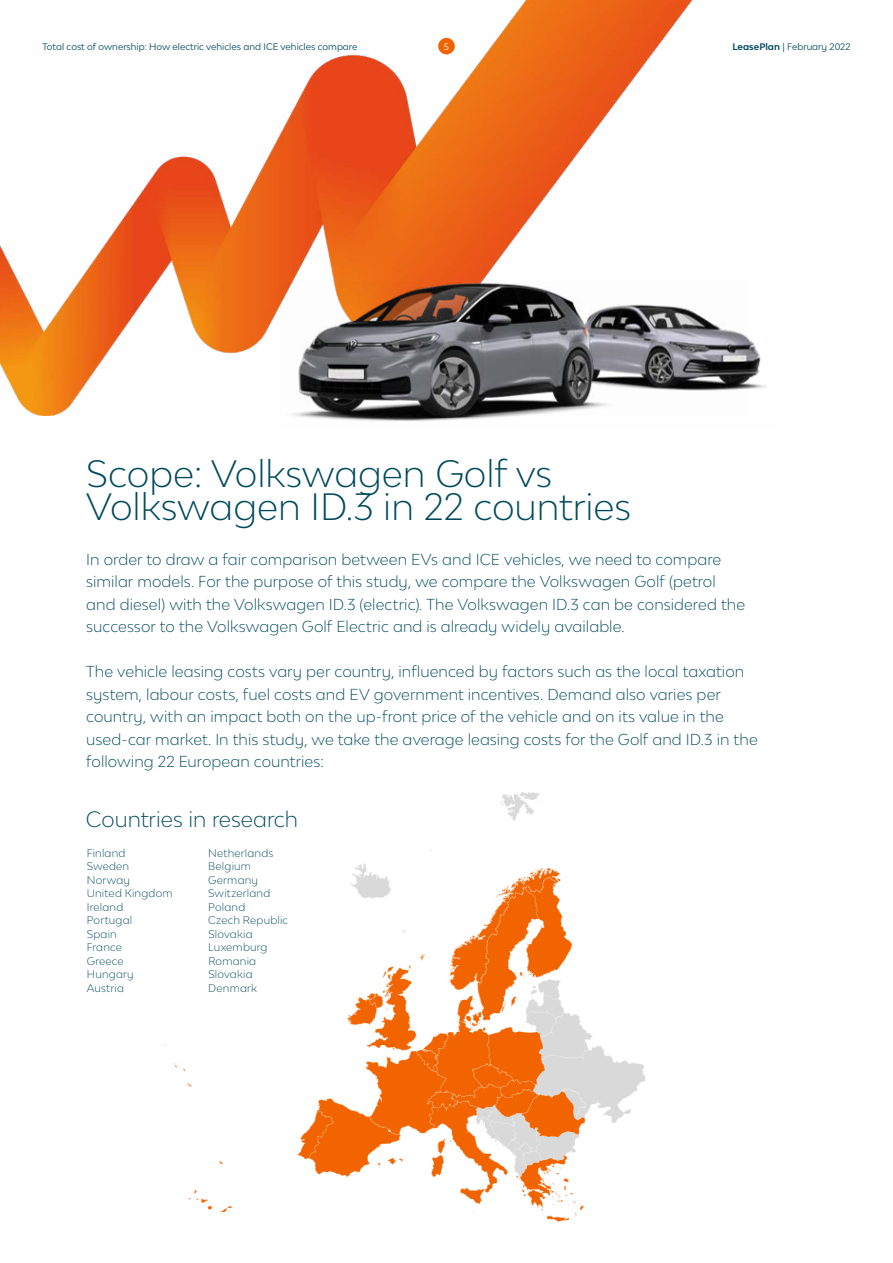
<style>
.page{position:relative;width:893px;height:1263px;background:#fff}
.page>*{position:absolute;margin:0;border:0;box-sizing:border-box;transform-origin:0 0}
.t1{font:300 36px/33px "Lease Plan";color:#004a5d}
.t2{font:300 21px "Lease Plan";color:#004a5d}
.t3{font:300 15px/22.5px "Lease Plan";letter-spacing:.005em;color:#004a5d}
.t4{font:300 10.5px "Lease Plan";letter-spacing:.02em;color:#004a5d}
.t5{font:9px "Lease Plan";color:#004a5d}
.t6{font:9px "Lease Plan";color:#fff}
.s1{font-weight:700}
</style>
<div class="page">
<img style="left:0;top:0;width:693px;height:416px">
<img style="left:216px;top:262px;width:550px;height:159px">
<div style="left:438px;top:38px;width:17px;height:16px;background:#f06400;border-radius:50%"></div>
<img style="left:164px;top:792px;width:482px;height:430px">
<p class="t5" style="left:43px;top:40px;width:316px">Total cost of ownership: How electric vehicles and ICE vehicles compare</p>
<p class="t6" style="left:444px;top:40px;width:7px">5</p>
<p class="t5" style="left:733px;top:40px;width:119px"><span class="s1">LeasePlan</span> | February 2022</p>
<h1 class="t1" style="left:86px;top:456px;width:547px">Scope: Volkswagen Golf vs<br>Volkswagen ID.3 in 22 countries</h1>
<p class="t3" style="left:86px;top:547px;width:660px">In order to draw a fair comparison between EVs and ICE vehicles, we need to compare similar models. For the purpose of this study, we compare the Volkswagen Golf (petrol and diesel) with the Volkswagen ID.3 (electric). The Volkswagen ID.3 can be considered the successor to the Volkswagen Golf Electric and is already widely available.</p>
<p class="t3" style="left:86px;top:660px;width:673px">The vehicle leasing costs vary per country, influenced by factors such as the local taxation system, labour costs, fuel costs and EV government incentives. Demand also varies per country, with an impact both on the up-front price of the vehicle and on its value in the used-car market. In this study, we take the average leasing costs for the Golf and ID.3 in the following 22 European countries:</p>
<h2 class="t2" style="left:86px;top:805px;width:214px">Countries in research</h2>
<p class="t4" style="left:87px;top:846px;width:40px">Finland</p>
<p class="t4" style="left:208px;top:846px;width:67px">Netherlands</p>
<p class="t4" style="left:87px;top:859px;width:44px">Sweden</p>
<p class="t4" style="left:208px;top:859px;width:44px">Belgium</p>
<p class="t4" style="left:87px;top:873px;width:45px">Norway</p>
<p class="t4" style="left:208px;top:873px;width:51px">Germany</p>
<p class="t4" style="left:87px;top:886px;width:87px">United Kingdom</p>
<p class="t4" style="left:208px;top:886px;width:64px">Switzerland</p>
<p class="t4" style="left:87px;top:900px;width:38px">Ireland</p>
<p class="t4" style="left:208px;top:900px;width:39px">Poland</p>
<p class="t4" style="left:87px;top:913px;width:47px">Portugal</p>
<p class="t4" style="left:208px;top:913px;width:81px">Czech Republic</p>
<p class="t4" style="left:87px;top:927px;width:31px">Spain</p>
<p class="t4" style="left:208px;top:927px;width:46px">Slovakia</p>
<p class="t4" style="left:87px;top:940px;width:37px">France</p>
<p class="t4" style="left:208px;top:940px;width:61px">Luxemburg</p>
<p class="t4" style="left:87px;top:954px;width:38px">Greece</p>
<p class="t4" style="left:208px;top:954px;width:49px">Romania</p>
<p class="t4" style="left:87px;top:967px;width:48px">Hungary</p>
<p class="t4" style="left:208px;top:967px;width:46px">Slovakia</p>
<p class="t4" style="left:87px;top:981px;width:39px">Austria</p>
<p class="t4" style="left:208px;top:981px;width:50px">Denmark</p>
</div>
